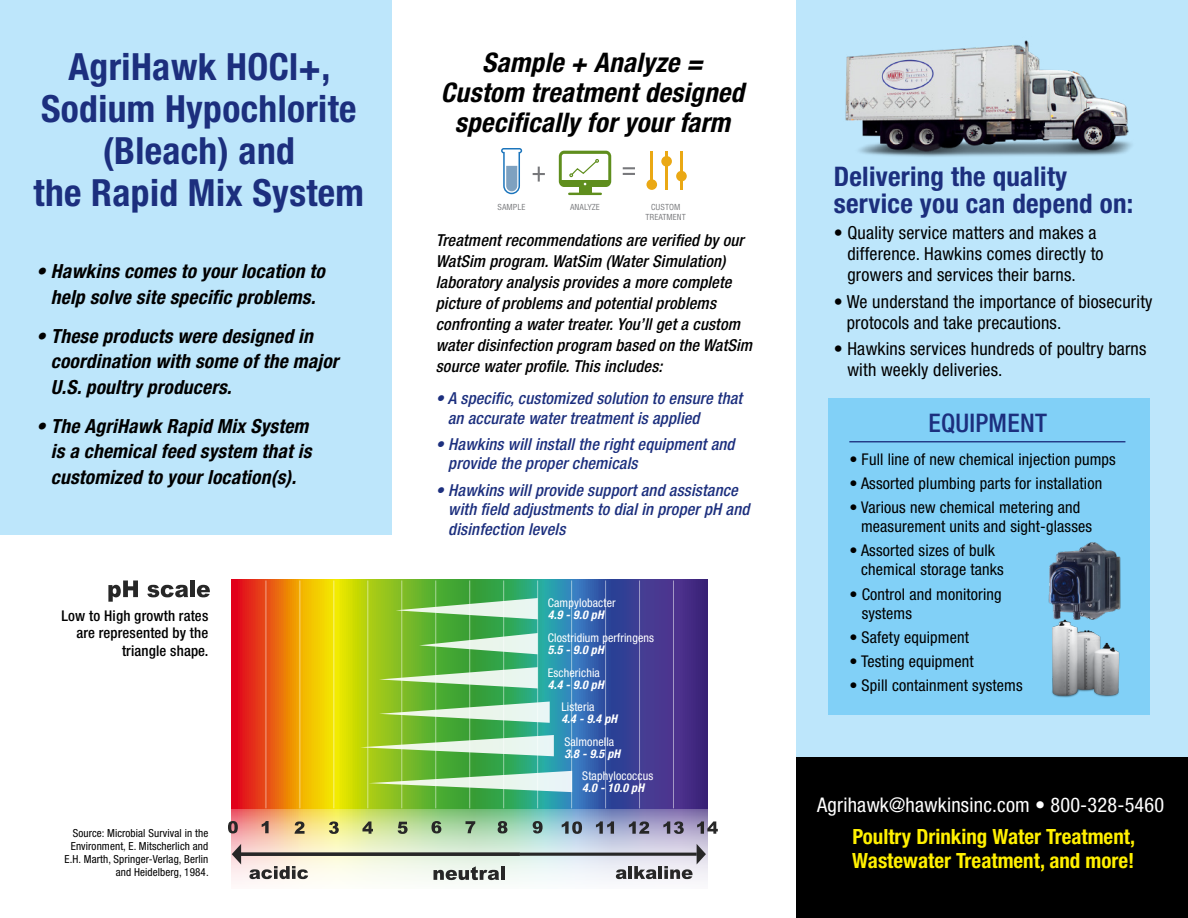
<style>
.page{position:relative;width:1188px;height:918px;background:#fff}
.page>*{position:absolute;margin:0;border:0;box-sizing:border-box;transform-origin:0 0}
.t1{font:700 condensed 37.5px/42px "Helvetica Neue";letter-spacing:.01em;color:#1c2f7e;text-align:center}
.t2{font:italic 700 condensed 27px/30px "Helvetica Neue";letter-spacing:.01em;color:#000;text-align:center}
.t3{font:700 condensed 27px/27px "Helvetica Neue";letter-spacing:.01em;color:#1c2f7e}
.t4{font:500 condensed 25.65px "Helvetica Neue";letter-spacing:.01em;color:#1c2f7e}
.t5{font:700 condensed 21px/24px "Helvetica Neue";color:#fff000}
.t6{font:condensed 20.25px "Helvetica Neue";letter-spacing:.01em;color:#fff}
.t7{font:italic 700 condensed 19.5px/25.5px "Helvetica Neue";letter-spacing:.01em;color:#000}
.t8{font:condensed 18px/21px "Helvetica Neue";letter-spacing:.01em;color:#000}
.t9{font:italic 500 condensed 16.5px/21px "Helvetica Neue";letter-spacing:.01em;color:#000}
.t10{font:italic 500 condensed 16.5px/19.5px "Helvetica Neue";letter-spacing:.01em;color:#1c2f7e}
.t11{font:condensed 16.2px/18.9px "Helvetica Neue";letter-spacing:.01em;color:#000}
.t12{font:500 condensed 14.85px/17.5px "Helvetica Neue";letter-spacing:.01em;color:#000;text-align:right}
.t13{font:condensed 12px "Helvetica Neue";letter-spacing:.01em;color:#fff}
.t14{font:italic 700 condensed 12px "Helvetica Neue";letter-spacing:.01em;color:#fff}
.t15{font:condensed 11.1px/13.2px "Helvetica Neue";letter-spacing:.01em;color:#000;text-align:right}
.t16{font:condensed 8.1px/9.8px "Helvetica";color:#77787b;text-align:center}
</style>
<div class="page">
<div style="left:0;top:0;width:392px;height:535px;background:#bde6fb"></div>
<img style="left:232px;top:809px;width:475px;height:72px">
<svg style="left:228px;top:821px;width:10px;height:12px"></svg>
<svg style="left:262px;top:821px;width:7px;height:12px"></svg>
<svg style="left:295px;top:821px;width:10px;height:13px"></svg>
<svg style="left:329px;top:821px;width:10px;height:13px"></svg>
<svg style="left:362px;top:821px;width:11px;height:13px"></svg>
<svg style="left:398px;top:822px;width:10px;height:12px"></svg>
<svg style="left:431px;top:821px;width:10px;height:12px"></svg>
<svg style="left:466px;top:821px;width:9px;height:12px"></svg>
<svg style="left:498px;top:821px;width:9px;height:12px"></svg>
<svg style="left:533px;top:821px;width:10px;height:12px"></svg>
<svg style="left:562px;top:821px;width:20px;height:13px"></svg>
<svg style="left:596px;top:821px;width:18px;height:13px"></svg>
<svg style="left:629px;top:821px;width:20px;height:13px"></svg>
<svg style="left:663px;top:821px;width:21px;height:13px"></svg>
<svg style="left:697px;top:821px;width:21px;height:13px"></svg>
<svg style="left:232px;top:579px;width:475px;height:230px;background:#7e7d51"></svg>
<svg style="left:434px;top:866px;width:65px;height:14px"></svg>
<hr style="left:501px;top:866px;width:4px;height:14px;background:#272727">
<hr style="left:520px;top:853px;width:177px;height:3px;background:#272727">
<svg style="left:241px;top:852px;width:279px;height:4px"></svg>
<svg style="left:232px;top:844px;width:9px;height:20px"></svg>
<svg style="left:616px;top:869px;width:11px;height:10px"></svg>
<hr style="left:628px;top:866px;width:4px;height:13px;background:#272727">
<svg style="left:634px;top:866px;width:23px;height:13px"></svg>
<hr style="left:658px;top:866px;width:4px;height:13px;background:#272727">
<svg style="left:664px;top:844px;width:42px;height:35px"></svg>
<svg style="left:249px;top:866px;width:59px;height:13px"></svg>
<hr style="left:266px;top:580px;width:1px;height:228px;background:#fff">
<hr style="left:300px;top:580px;width:1px;height:228px;background:#fff">
<hr style="left:333px;top:580px;width:1px;height:228px;background:#fff">
<hr style="left:367px;top:580px;width:1px;height:228px;background:#fff">
<hr style="left:401px;top:580px;width:1px;height:228px;background:#fff">
<hr style="left:435px;top:580px;width:1px;height:228px;background:#fff">
<hr style="left:469px;top:580px;width:1px;height:228px;background:#fff">
<hr style="left:503px;top:580px;width:1px;height:228px;background:#fff">
<hr style="left:537px;top:580px;width:1px;height:228px;background:#fff">
<hr style="left:571px;top:580px;width:1px;height:228px;background:#fff">
<hr style="left:605px;top:580px;width:1px;height:228px;background:#fff">
<hr style="left:639px;top:580px;width:1px;height:228px;background:#fff">
<hr style="left:673px;top:580px;width:1px;height:228px;background:#fff">
<div style="left:796px;top:0;width:392px;height:918px;background:#bde6fb"></div>
<div style="left:828px;top:398px;width:322px;height:317px;background:#81d0f7"></div>
<div style="left:796px;top:758px;width:392px;height:160px;background:#000"></div>
<img style="left:845px;top:40px;width:287px;height:117px">
<svg style="left:501px;top:148px;width:21px;height:46px"></svg>
<div style="left:579px;top:188px;width:12px;height:6px;background:#5f8e1d"></div>
<hr style="left:568px;top:193px;width:34px;height:2px;background:#5f8e1d">
<hr style="left:651px;top:152px;width:2px;height:36px;background:#eaa814">
<hr style="left:666px;top:152px;width:2px;height:38px;background:#eaa814">
<hr style="left:680px;top:152px;width:3px;height:38px;background:#eaa814">
<div style="left:646px;top:179px;width:11px;height:11px;background:#eaa814;border-radius:50%"></div>
<div style="left:661px;top:156px;width:11px;height:11px;background:#eaa814;border-radius:50%"></div>
<div style="left:676px;top:171px;width:11px;height:10px;background:#eaa814;border-radius:50%"></div>
<svg style="left:533px;top:167px;width:12px;height:15px"></svg>
<svg style="left:623px;top:167px;width:12px;height:8px"></svg>
<svg style="left:559px;top:151px;width:52px;height:36px"></svg>
<hr style="left:849px;top:441px;width:276px;height:1px;background:#1c2f7e">
<img style="left:1052px;top:621px;width:68px;height:77px">
<img style="left:1048px;top:542px;width:73px;height:79px">
<svg style="left:108px;top:581px;width:30px;height:21px"></svg>
<svg style="left:147px;top:585px;width:41px;height:12px"></svg>
<div style="left:190px;top:581px;width:5px;height:16px;background:#272727"></div>
<svg style="left:197px;top:585px;width:13px;height:12px"></svg>
<svg style="left:396px;top:598px;width:142px;height:21px;background:#a2d293"></svg>
<svg style="left:419px;top:633px;width:119px;height:21px;background:#99cf95"></svg>
<svg style="left:379px;top:667px;width:159px;height:21px;background:#a8d490"></svg>
<svg style="left:379px;top:702px;width:171px;height:21px;background:#a6d491"></svg>
<svg style="left:360px;top:735px;width:194px;height:21px;background:#aed78f"></svg>
<svg style="left:369px;top:771px;width:203px;height:21px;background:#a8d593"></svg>
<h1 class="t1" style="left:34px;top:45px;width:332px">AgriHawk HOCl+,<br>Sodium Hypochlorite (Bleach) and<br>the Rapid Mix System</h1>
<p class="t7" style="left:36px;top:258px;width:290px;text-align:center">• Hawkins comes to your location to help solve site specific problems.</p>
<p class="t7" style="left:51px;top:323px;width:289px;text-indent:-15px">• These products were designed in coordination with some of the major<br>U.S. poultry producers.</p>
<p class="t7" style="left:51px;top:413px;width:262px;text-indent:-15px">• The AgriHawk Rapid Mix System is a chemical feed system that is customized to your location(s).</p>
<p class="t12" style="left:62px;top:606px;width:148px">Low to High growth rates are represented by the triangle shape.</p>
<p class="t15" style="left:65px;top:826px;width:146px">Source: Microbial Survival in the<br>Environment, E. Mitscherlich and<br>E.H. Marth, Springer-Verlag, Berlin and Heidelberg, 1984.</p>
<h2 class="t2" style="left:441px;top:47px;width:305px">Sample + Analyze =<br>Custom treatment designed specifically for your farm</h2>
<p class="t16" style="left:498px;top:202px;width:29px">SAMPLE</p>
<p class="t16" style="left:570px;top:202px;width:31px">ANALYZE</p>
<p class="t16" style="left:645px;top:202px;width:42px">CUSTOM<br>TREATMENT</p>
<p class="t9" style="left:436px;top:229px;width:318px">Treatment recommendations are verified by our WatSim program. WatSim (Water Simulation) laboratory analysis provides a more complete picture of problems and potential problems confronting a water treater. You’ll get a custom water disinfection program based on the WatSim source water profile. This includes:</p>
<p class="t10" style="left:448px;top:388px;width:296px;text-indent:-12px">• A specific, customized solution to ensure that an accurate water treatment is applied</p>
<p class="t10" style="left:448px;top:434px;width:288px;text-indent:-13px">• Hawkins will install the right equipment and provide the proper chemicals</p>
<p class="t10" style="left:448px;top:480px;width:303px;text-indent:-13px">• Hawkins will provide support and assistance with field adjustments to dial in proper pH and disinfection levels</p>
<p class="t13" style="left:548px;top:596px;width:69px">Campylobacter</p>
<p class="t14" style="left:548px;top:608px;width:57px">4.9 - 9.0 pH</p>
<p class="t13" style="left:548px;top:631px;width:108px">Clostridium perfringens</p>
<p class="t14" style="left:548px;top:642px;width:57px">5.5 - 9.0 pH</p>
<p class="t13" style="left:548px;top:665px;width:54px">Escherichia</p>
<p class="t14" style="left:548px;top:677px;width:57px">4.4 - 9.0 pH</p>
<p class="t13" style="left:561px;top:700px;width:35px">Listeria</p>
<p class="t14" style="left:561px;top:712px;width:57px">4.4 - 9.4 pH</p>
<p class="t13" style="left:564px;top:735px;width:51px">Salmonella</p>
<p class="t14" style="left:564px;top:746px;width:57px">3.8 - 9.5 pH</p>
<p class="t13" style="left:582px;top:769px;width:72px">Staphylococcus</p>
<p class="t14" style="left:582px;top:781px;width:63px">4.0 - 10.0 pH</p>
<h2 class="t3" style="left:834px;top:162px;width:301px">Delivering the quality service you can depend on:</h2>
<p class="t8" style="left:847px;top:222px;width:258px;text-indent:-14px">• Quality service matters and makes a difference. Hawkins comes directly to growers and services their barns.</p>
<p class="t8" style="left:847px;top:291px;width:307px;text-indent:-13px">• We understand the importance of biosecurity protocols and take precautions.</p>
<p class="t8" style="left:847px;top:338px;width:300px;text-indent:-14px">• Hawkins services hundreds of poultry barns with weekly deliveries.</p>
<h3 class="t4" style="left:928px;top:408px;width:120px">EQUIPMENT</h3>
<p class="t11" style="left:849px;top:449px;width:268px">• Full line of new chemical injection pumps</p>
<p class="t11" style="left:849px;top:474px;width:254px">• Assorted plumbing parts for installation</p>
<p class="t11" style="left:861px;top:498px;width:232px;text-indent:-12px">• Various new chemical metering and measurement units and sight-glasses</p>
<p class="t11" style="left:861px;top:541px;width:144px;text-indent:-12px">• Assorted sizes of bulk chemical storage tanks</p>
<p class="t11" style="left:862px;top:584px;width:142px;text-indent:-12px">• Control and monitoring systems</p>
<p class="t11" style="left:849px;top:628px;width:121px">• Safety equipment</p>
<p class="t11" style="left:849px;top:652px;width:126px">• Testing equipment</p>
<p class="t11" style="left:849px;top:676px;width:175px">• Spill containment systems</p>
<p class="t6" style="left:817px;top:793px;width:348px">Agrihawk@hawkinsinc.com • 800-328-5460</p>
<p class="t5" style="left:852px;top:825px;width:284px">Poultry Drinking Water Treatment,<br>Wastewater Treatment, and more!</p>
</div>
